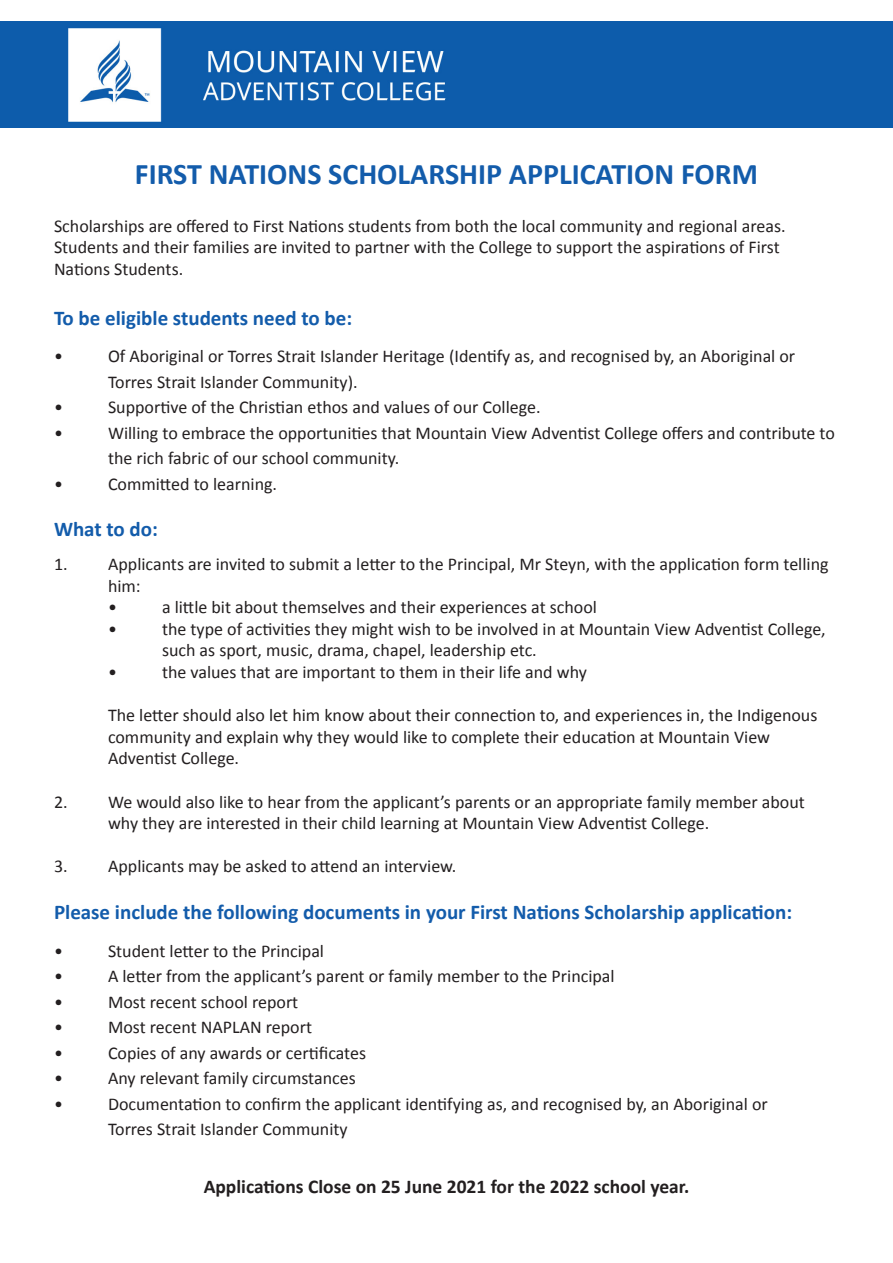
<style>
.page{position:relative;width:893px;height:1263px;background:#fff}
.page>*{position:absolute;margin:0;border:0;box-sizing:border-box;transform-origin:0 0}
.t1{font:700 30px "Calibri";color:#135cab}
.t2{font:700 21px "Calibri";color:#135cab}
.t3{font:700 19.5px "Calibri";color:#231f20}
.t4{font:18px/21.6px "Calibri";color:#231f20}
</style>
<div class="page">
<div style="left:0;top:21px;width:893px;height:107px;background:#0d5cab"></div>
<img style="left:68px;top:28px;width:378px;height:94px">
<p class="t1" style="left:135px;top:156px;width:625px">FIRST NATIONS SCHOLARSHIP APPLICATION FORM</p>
<p class="t4" style="left:54px;top:214px;width:733px">Scholarships are offered to First Nations students from both the local community and regional areas.<br>Students and their families are invited to partner with the College to support the aspirations of First<br>Nations Students.</p>
<p class="t2" style="left:54px;top:305px;width:300px">To be eligible students need to be:</p>
<p class="t4" style="left:54px;top:344px;width:10px">•</p>
<p class="t4" style="left:108px;top:342px;width:689px;line-height:25.5px">Of Aboriginal or Torres Strait Islander Heritage (Identify as, and recognised by, an Aboriginal or<br>Torres Strait Islander Community).</p>
<p class="t4" style="left:54px;top:395px;width:10px">•</p>
<p class="t4" style="left:108px;top:395px;width:434px">Supportive of the Christian ethos and values of our College.</p>
<p class="t4" style="left:54px;top:421px;width:10px">•</p>
<p class="t4" style="left:108px;top:419px;width:728px;line-height:25.5px">Willing to embrace the opportunities that Mountain View Adventist College offers and contribute to the rich fabric of our school community.</p>
<p class="t4" style="left:54px;top:472px;width:10px">•</p>
<p class="t4" style="left:108px;top:472px;width:171px">Committed to learning.</p>
<p class="t2" style="left:54px;top:516px;width:105px">What to do:</p>
<p class="t4" style="left:108px;top:552px;width:722px;text-indent:-54px">1. Applicants are invited to submit a letter to the Principal, Mr Steyn, with the application form telling him:</p>
<p class="t4" style="left:108px;top:596px;width:10px">•</p>
<p class="t4" style="left:162px;top:596px;width:436px">a little bit about themselves and their experiences at school</p>
<p class="t4" style="left:108px;top:617px;width:10px">•</p>
<p class="t4" style="left:162px;top:617px;width:665px">the type of activities they might wish to be involved in at Mountain View Adventist College, such as sport, music, drama, chapel, leadership etc.</p>
<p class="t4" style="left:108px;top:660px;width:10px">•</p>
<p class="t4" style="left:162px;top:660px;width:426px">the values that are important to them in their life and why</p>
<p class="t4" style="left:108px;top:704px;width:711px">The letter should also let him know about their connection to, and experiences in, the Indigenous community and explain why they would like to complete their education at Mountain View<br>Adventist College.</p>
<p class="t4" style="left:108px;top:790px;width:698px;text-indent:-54px">2. We would also like to hear from the applicant’s parents or an appropriate family member about why they are interested in their child learning at Mountain View Adventist College.</p>
<p class="t4" style="left:54px;top:855px;width:404px">3. Applicants may be asked to attend an interview.</p>
<p class="t2" style="left:54px;top:899px;width:740px">Please include the following documents in your First Nations Scholarship application:</p>
<p class="t4" style="left:54px;top:939px;width:10px">•</p>
<p class="t4" style="left:108px;top:939px;width:218px">Student letter to the Principal</p>
<p class="t4" style="left:54px;top:965px;width:10px">•</p>
<p class="t4" style="left:108px;top:965px;width:508px">A letter from the applicant’s parent or family member to the Principal</p>
<p class="t4" style="left:54px;top:990px;width:10px">•</p>
<p class="t4" style="left:108px;top:990px;width:192px">Most recent school report</p>
<p class="t4" style="left:54px;top:1016px;width:10px">•</p>
<p class="t4" style="left:108px;top:1016px;width:206px">Most recent NAPLAN report</p>
<p class="t4" style="left:54px;top:1041px;width:10px">•</p>
<p class="t4" style="left:108px;top:1041px;width:260px">Copies of any awards or certificates</p>
<p class="t4" style="left:54px;top:1067px;width:10px">•</p>
<p class="t4" style="left:108px;top:1067px;width:249px">Any relevant family circumstances</p>
<p class="t4" style="left:54px;top:1092px;width:10px">•</p>
<p class="t4" style="left:108px;top:1090px;width:661px;line-height:25.5px">Documentation to confirm the applicant identifying as, and recognised by, an Aboriginal or<br>Torres Strait Islander Community</p>
<p class="t3" style="left:204px;top:1174px;width:487px">Applications Close on 25 June 2021 for the 2022 school year.</p>
</div>
